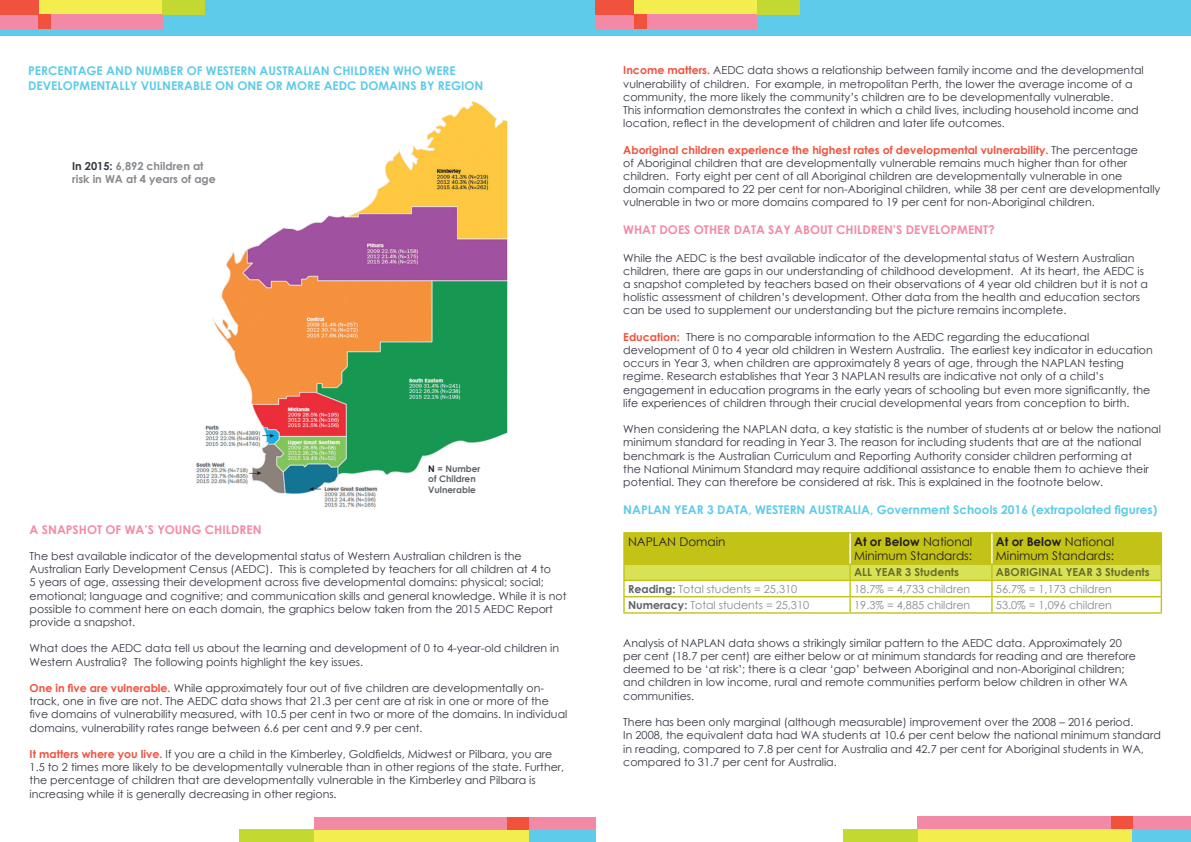
<style>
.page{position:relative;width:1191px;height:842px;background:#fff}
.page>*{position:absolute;margin:0;border:0;box-sizing:border-box;transform-origin:0 0}
.t1{font:700 12px "Century Gothic";color:#5dcbe9}
.t2{font:12px/14.4px "Century Gothic";color:#231f20}
.t3{font:700 12px "Century Gothic";color:#f38aa5}
.t4{font:11px/13.2px "Century Gothic";color:#323640}
.t5{font:11px "Century Gothic";color:#868a8e}
.t6{font:700 11px/13.2px "Century Gothic";color:#868a8e}
.t7{font:700 11px "Century Gothic";color:#696d2a}
.t8{font:700 9px/10.8px "Century Gothic";color:#5f6369}
.s1{color:#323640}
.s2{color:#231f20}
.s3{font-weight:700;color:#f0523e}
.s4{font-weight:700}
.s5{font-weight:700;color:#5f6369}
</style>
<div class="page">
<img style="left:196px;top:101px;width:312px;height:407px">
<div style="left:0;top:0;width:1191px;height:35px;background:#5dcbe9"></div>
<div style="left:843px;top:829px;width:348px;height:13px;background:#f3ed4e"></div>
<div style="left:917px;top:817px;width:274px;height:12px;background:#f38aa5"></div>
<div style="left:1133px;top:829px;width:58px;height:13px;background:#5dcbe9"></div>
<div style="left:843px;top:829px;width:74px;height:13px;background:#c4d832"></div>
<div style="left:1111px;top:817px;width:21px;height:12px;background:#f0523e"></div>
<div style="left:240px;top:830px;width:355px;height:12px;background:#f3ed4e"></div>
<div style="left:314px;top:817px;width:281px;height:13px;background:#f38aa5"></div>
<div style="left:529px;top:830px;width:66px;height:12px;background:#5dcbe9"></div>
<div style="left:239px;top:830px;width:75px;height:12px;background:#c4d832"></div>
<div style="left:507px;top:817px;width:22px;height:13px;background:#f0523e"></div>
<hr style="left:623px;top:532px;width:227px;height:1px;background:#c3c317">
<hr style="left:850px;top:532px;width:142px;height:1px;background:#c3c317">
<hr style="left:992px;top:532px;width:170px;height:1px;background:#c3c317">
<svg style="left:623px;top:533px;width:539px;height:79px"></svg>
<hr style="left:623px;top:612px;width:227px;height:2px;background:#c3c317">
<hr style="left:850px;top:612px;width:142px;height:2px;background:#c3c317">
<hr style="left:992px;top:612px;width:170px;height:2px;background:#c3c317">
<hr style="left:849px;top:533px;width:2px;height:30px;background:#fff">
<hr style="left:991px;top:533px;width:1px;height:30px;background:#fff">
<div style="left:596px;top:0;width:204px;height:14px;background:#f3ed4e"></div>
<div style="left:595px;top:14px;width:162px;height:14px;background:#f38aa5"></div>
<div style="left:595px;top:0;width:39px;height:14px;background:#f0523e"></div>
<div style="left:757px;top:0;width:43px;height:14px;background:#c4d832"></div>
<div style="left:634px;top:14px;width:12px;height:14px;background:#f0523e"></div>
<div style="left:0;top:0;width:205px;height:14px;background:#f3ed4e"></div>
<div style="left:0;top:14px;width:162px;height:14px;background:#f38aa5"></div>
<div style="left:0;top:0;width:38px;height:14px;background:#f0523e"></div>
<div style="left:162px;top:0;width:43px;height:14px;background:#c4d832"></div>
<div style="left:38px;top:14px;width:13px;height:14px;background:#f0523e"></div>
<p class="t1" style="left:28px;top:62px;width:429px">PERCENTAGE AND NUMBER OF WESTERN AUSTRALIAN CHILDREN WHO WERE</p>
<p class="t1" style="left:28px;top:76px;width:457px">DEVELOPMENTALLY VULNERABLE ON ONE OR MORE AEDC DOMAINS BY REGION</p>
<p class="t6" style="left:72px;top:159px;width:145px"><span class="s1">In 2015:</span> 6,892 children at risk in WA at 4 years of age</p>
<p class="t8" style="left:428px;top:463px;width:54px"><span class="s2">N</span> = Number of Children<br>Vulnerable</p>
<p class="t3" style="left:30px;top:520px;width:233px">A SNAPSHOT OF WA’S YOUNG CHILDREN</p>
<p class="t4" style="left:30px;top:549px;width:538px">The best available indicator of the developmental status of Western Australian children is the Australian Early Development Census (AEDC). This is completed by teachers for all children at 4 to<br>5 years of age, assessing their development across five developmental domains: physical; social; emotional; language and cognitive; and communication skills and general knowledge. While it is not possible to comment here on each domain, the graphics below taken from the 2015 AEDC Report provide a snapshot.</p>
<p class="t4" style="left:30px;top:642px;width:531px">What does the AEDC data tell us about the learning and development of 0 to 4-year-old children in<br>Western Australia? The following points highlight the key issues.</p>
<p class="t4" style="left:30px;top:681px;width:539px"><span class="s3">One in five are vulnerable.</span> While approximately four out of five children are developmentally on&shy;track, one in five are not. The AEDC data shows that 21.3 per cent are at risk in one or more of the five domains of vulnerability measured, with 10.5 per cent in two or more of the domains. In individual domains, vulnerability rates range between 6.6 per cent and 9.9 per cent.</p>
<p class="t4" style="left:30px;top:747px;width:536px"><span class="s3">It matters where you live.</span> If you are a child in the Kimberley, Goldfields, Midwest or Pilbara, you are 1.5 to 2 times more likely to be developmentally vulnerable than in other regions of the state. Further, the percentage of children that are developmentally vulnerable in the Kimberley and Pilbara is increasing while it is generally decreasing in other regions.</p>
<p class="t4" style="left:623px;top:64px;width:522px"><span class="s3">Income matters.</span> AEDC data shows a relationship between family income and the developmental vulnerability of children. For example, in metropolitan Perth, the lower the average income of a community, the more likely the community’s children are to be developmentally vulnerable.</p>
<p class="t4" style="left:623px;top:103px;width:517px">This information demonstrates the context in which a child lives, including household income and location, reflect in the development of children and later life outcomes.</p>
<p class="t4" style="left:623px;top:143px;width:538px"><span class="s3">Aboriginal children experience the highest rates of developmental vulnerability.</span> The percentage<br>of Aboriginal children that are developmentally vulnerable remains much higher than for other children. Forty eight per cent of all Aboriginal children are developmentally vulnerable in one domain compared to 22 per cent for non-Aboriginal children, while 38 per cent are developmentally vulnerable in two or more domains compared to 19 per cent for non-Aboriginal children.</p>
<p class="t3" style="left:623px;top:221px;width:373px">WHAT DOES OTHER DATA SAY ABOUT CHILDREN’S DEVELOPMENT?</p>
<p class="t4" style="left:623px;top:251px;width:526px">While the AEDC is the best available indicator of the developmental status of Western Australian children, there are gaps in our understanding of childhood development. At its heart, the AEDC is a snapshot completed by teachers based on their observations of 4 year old children but it is not a holistic assessment of children’s development. Other data from the health and education sectors can be used to supplement our understanding but the picture remains incomplete.</p>
<p class="t4" style="left:623px;top:330px;width:531px"><span class="s3">Education:</span> There is no comparable information to the AEDC regarding the educational development of 0 to 4 year old children in Western Australia. The earliest key indicator in education occurs in Year 3, when children are approximately 8 years of age, through the NAPLAN testing regime. Research establishes that Year 3 NAPLAN results are indicative not only of a child’s engagement in education programs in the early years of schooling but even more significantly, the life experiences of children through their crucial developmental years from conception to birth.</p>
<p class="t4" style="left:623px;top:422px;width:539px">When considering the NAPLAN data, a key statistic is the number of students at or below the national minimum standard for reading in Year 3. The reason for including students that are at the national benchmark is the Australian Curriculum and Reporting Authority consider children performing at<br>the National Minimum Standard may require additional assistance to enable them to achieve their potential. They can therefore be considered at risk. This is explained in the footnote below.</p>
<p class="t1" style="left:623px;top:500px;width:535px">NAPLAN YEAR 3 DATA, WESTERN AUSTRALIA, Government Schools 2016 (extrapolated figures)</p>
<p class="t2" style="left:628px;top:534px;width:99px">NAPLAN Domain</p>
<p class="t2" style="left:854px;top:534px;width:120px"><span class="s4">At or Below</span> National<br>Minimum Standards:</p>
<p class="t2" style="left:996px;top:534px;width:120px"><span class="s4">At or Below</span> National<br>Minimum Standards:</p>
<p class="t7" style="left:854px;top:564px;width:106px">ALL YEAR 3 Students</p>
<p class="t7" style="left:996px;top:564px;width:155px">ABORIGINAL YEAR 3 Students</p>
<p class="t5" style="left:628px;top:581px;width:171px"><span class="s5">Reading:</span> Total students = 25,310</p>
<p class="t5" style="left:854px;top:581px;width:118px">18.7% = 4,733 children</p>
<p class="t5" style="left:996px;top:581px;width:118px">56.7% = 1,173 children</p>
<p class="t5" style="left:628px;top:597px;width:183px"><span class="s5">Numeracy:</span> Total students = 25,310</p>
<p class="t5" style="left:854px;top:597px;width:118px">19.3% = 4,885 children</p>
<p class="t5" style="left:996px;top:597px;width:118px">53.0% = 1,096 children</p>
<p class="t4" style="left:623px;top:636px;width:514px">Analysis of NAPLAN data shows a strikingly similar pattern to the AEDC data. Approximately 20 per cent (18.7 per cent) are either below or at minimum standards for reading and are therefore deemed to be ‘at risk’; there is a clear ‘gap’ between Aboriginal and non-Aboriginal children; and children in low income, rural and remote communities perform below children in other WA communities.</p>
<p class="t4" style="left:623px;top:715px;width:511px">There has been only marginal (although measurable) improvement over the 2008 – 2016 period.</p>
<p class="t4" style="left:623px;top:728px;width:539px">In 2008, the equivalent data had WA students at 10.6 per cent below the national minimum standard in reading, compared to 7.8 per cent for Australia and 42.7 per cent for Aboriginal students in WA, compared to 31.7 per cent for Australia.</p>
</div>
